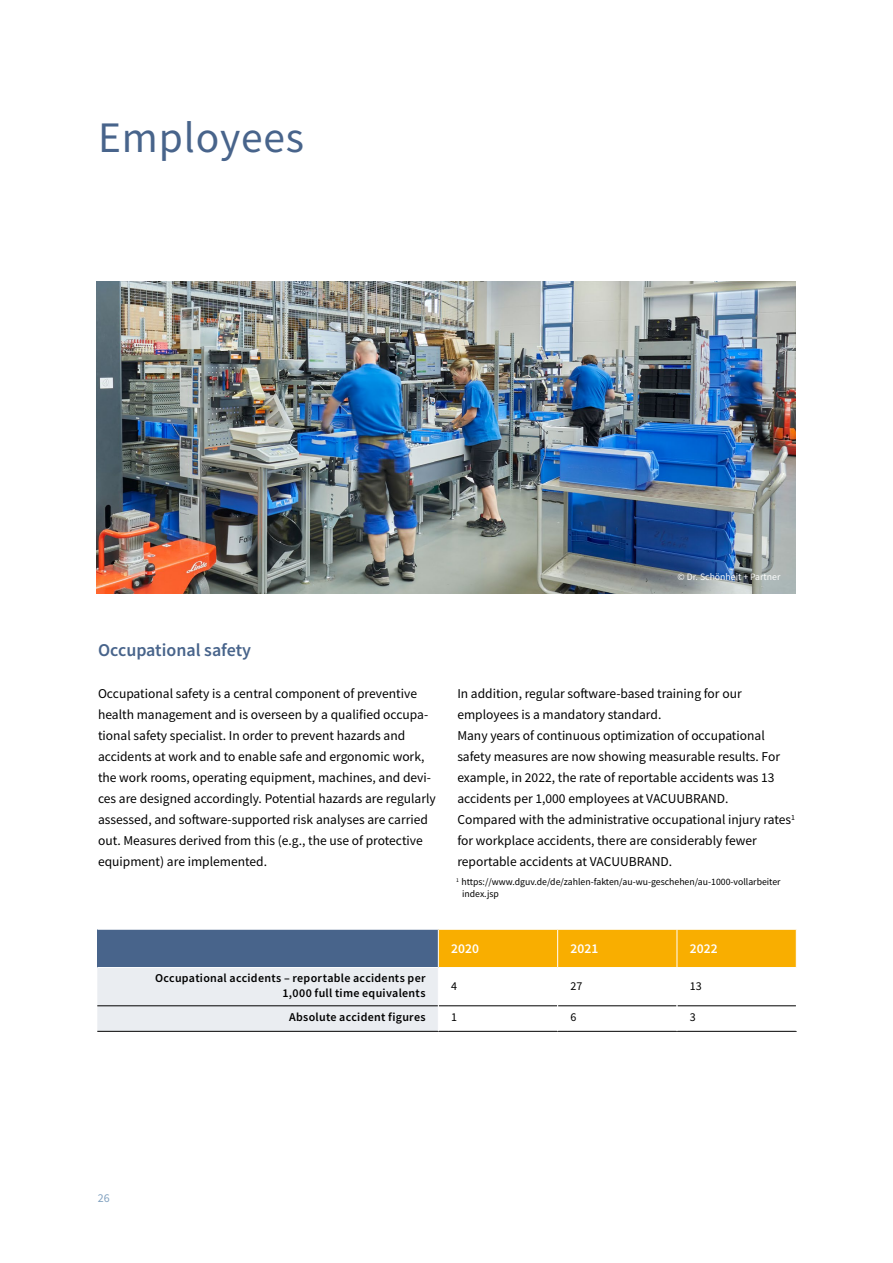
<style>
.page{position:relative;width:893px;height:1263px;background:#fff}
.page>*{position:absolute;margin:0;border:0;box-sizing:border-box;transform-origin:0 0}
.t1{font:43.5px "Source Sans Pro";letter-spacing:.02em;color:#48648b}
.t2{font:600 18px "Source Sans Pro";color:#48648b}
.t3{font:13.5px/21px "Source Sans Pro";color:#000}
.t4{font:600 13.5px "Source Sans Pro";letter-spacing:.01em;color:#fff}
.t5{font:600 12px/15px "Source Sans Pro";letter-spacing:.025em;color:#000;text-align:right}
.t6{font:12px "Source Sans Pro";color:#000}
.t7{font:12px "Source Sans Pro";color:#82a2c0}
.t8{font:9.75px/12px "Source Sans Pro";color:#000}
.t9{font:9.75px "Source Sans Pro";color:#fff}
</style>
<div class="page">
<img style="left:97px;top:281px;width:698px;height:312px">
<hr style="left:438px;top:1031px;width:120px;height:1px;background:#000">
<hr style="left:558px;top:1031px;width:119px;height:1px;background:#000">
<hr style="left:677px;top:1031px;width:120px;height:1px;background:#000">
<hr style="left:97px;top:1031px;width:341px;height:1px;background:#000">
<svg style="left:97px;top:930px;width:700px;height:101px"></svg>
<hr style="left:438px;top:930px;width:1px;height:37px;background:#fff">
<hr style="left:557px;top:930px;width:1px;height:37px;background:#fff">
<hr style="left:677px;top:930px;width:1px;height:37px;background:#fff">
<hr style="left:97px;top:967px;width:341px;height:1px;background:#fff">
<hr style="left:438px;top:967px;width:120px;height:1px;background:#fff">
<hr style="left:558px;top:967px;width:119px;height:1px;background:#fff">
<hr style="left:677px;top:967px;width:120px;height:1px;background:#fff">
<h1 class="t1" style="left:98px;top:110px;width:208px">Employees</h1>
<p class="t9" style="left:678px;top:570px;width:104px">© Dr. Schönheit + Partner</p>
<h2 class="t2" style="left:98px;top:638px;width:155px">Occupational safety</h2>
<p class="t3" style="left:98px;top:683px;width:339px">Occupational safety is a central component of preventive health management and is overseen by a qualified occupa&shy;tional safety specialist. In order to prevent hazards and accidents at work and to enable safe and ergonomic work, the work rooms, operating equipment, machines, and devi&shy;ces are designed accordingly. Potential hazards are regularly assessed, and software-supported risk analyses are carried out. Measures derived from this (e.g., the use of protective equipment) are implemented.</p>
<p class="t3" style="left:457px;top:683px;width:339px">In addition, regular software-based training for our employees is a mandatory standard.<br>Many years of continuous optimization of occupational safety measures are now showing measurable results. For example, in 2022, the rate of reportable accidents was 13 accidents per 1,000 employees at VACUUBRAND.<br>Compared with the administrative occupational injury rates<sup>1 </sup>for workplace accidents, there are considerably fewer reportable accidents at VACUUBRAND.</p>
<p class="t8" style="left:462px;top:876px;width:320px;text-indent:-6px"><sup>1</sup> https://www.dguv.de/de/zahlen-fakten/au-wu-geschehen/au-1000-vollarbeiter index.jsp</p>
<p class="t4" style="left:451px;top:940px;width:30px">2020</p>
<p class="t4" style="left:570px;top:940px;width:30px">2021</p>
<p class="t4" style="left:690px;top:940px;width:30px">2022</p>
<p class="t5" style="left:155px;top:970px;width:272px">Occupational accidents – reportable accidents per<br>1,000 full time equivalents</p>
<p class="t6" style="left:451px;top:978px;width:7px">4</p>
<p class="t6" style="left:570px;top:978px;width:14px">27</p>
<p class="t6" style="left:690px;top:978px;width:14px">13</p>
<p class="t5" style="left:289px;top:1010px;width:138px">Absolute accident figures</p>
<p class="t6" style="left:451px;top:1010px;width:7px">1</p>
<p class="t6" style="left:570px;top:1010px;width:7px">6</p>
<p class="t6" style="left:690px;top:1010px;width:7px">3</p>
<p class="t7" style="left:98px;top:1191px;width:13px">26</p>
</div>
